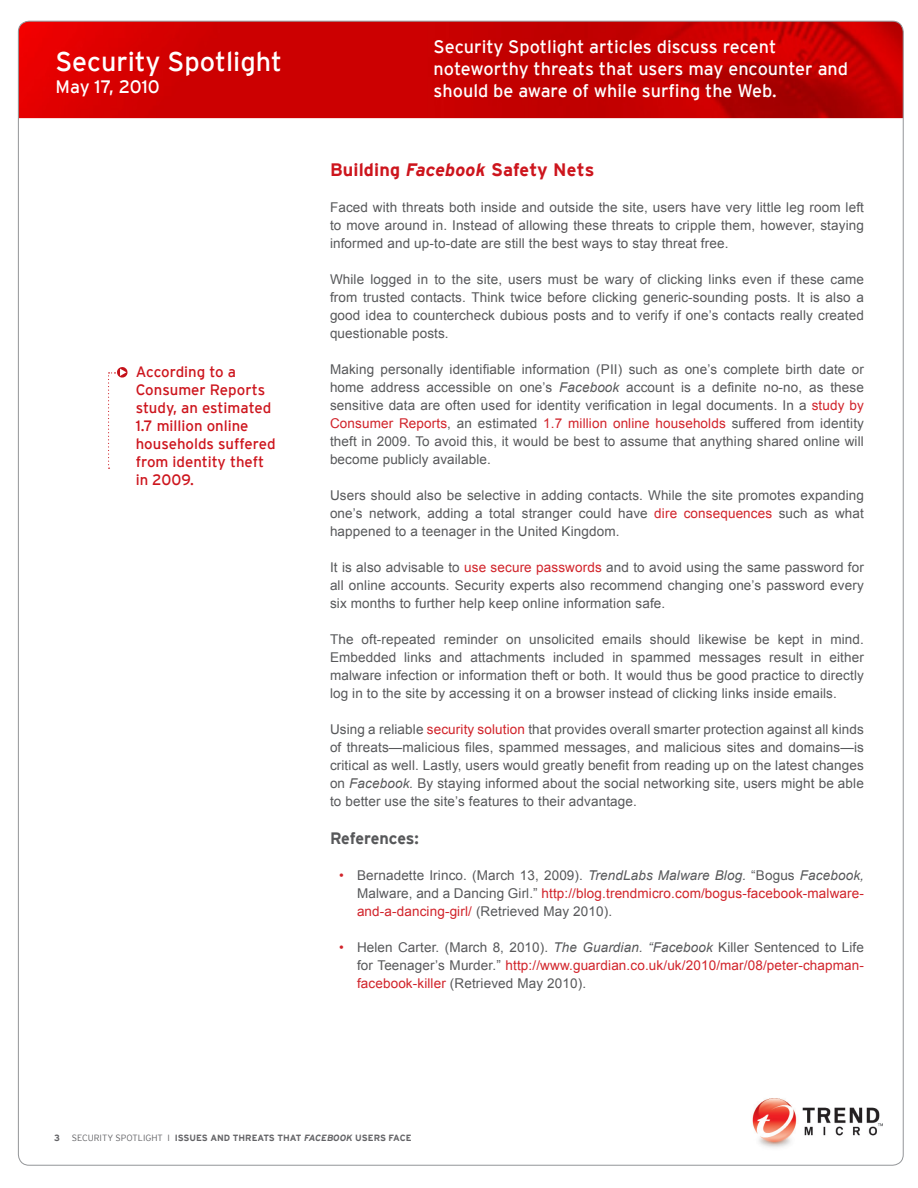
<style>
.page{position:relative;width:918px;height:1188px;background:#fff}
.page>*{position:absolute;margin:0;border:0;box-sizing:border-box;transform-origin:0 0}
.t1{font:27px "Interstate";color:#fff}
.t2{font:18px/21.6px "Interstate";color:#fff}
.heading_2{font:700 18px "Interstate";letter-spacing:.01em;color:#cd151d}
.heading_3{font:700 16.5px "Interstate";letter-spacing:-.01em;color:#57585a}
.inset{font:15px/18px "Interstate";color:#cd151d}
.body_text{font:13.5px/18px "Arial";letter-spacing:.01em;color:#57585a;text-align:justify}
.bulleted_item{font:13.5px/18px "Arial";letter-spacing:.01em;color:#57585a;text-align:justify}
.t3{font:700 9px "Interstate";color:#636366}
.s1{font-style:italic}
.s2{color:#d1232a}
.s3{font-weight:300}
</style>
<div class="page">
<img style="left:18px;top:21px;width:884px;height:97px">
<img style="left:752px;top:1098px;width:130px;height:50px">
<svg style="left:108px;top:367px;width:20px;height:102px"></svg>
<h1 class="t1" style="left:56px;top:47px;width:228px">Security Spotlight</h1>
<h2 class="t2" style="left:56px;top:76px;width:106px">May 17, 2010</h2>
<p class="inset" style="left:136px;top:363px;width:141px">According to a<br>Consumer Reports study, an estimated<br>1.7 million online households suffered from identity theft in 2009.</p>
<h2 class="t2" style="left:434px;top:36px;width:416px">Security Spotlight articles discuss recent noteworthy threats that users may encounter and should be aware of while surfing the Web.</h2>
<p class="heading_2" style="left:330px;top:160px;width:266px">Building <span class="s1">Facebook</span> Safety Nets</p>
<p class="body_text" style="left:330px;top:199px;width:535px">Faced with threats both inside and outside the site, users have very little leg room left to move around in. Instead of allowing these threats to cripple them, however, staying informed and up-to-date are still the best ways to stay threat free.</p>
<p class="body_text" style="left:330px;top:271px;width:535px">While logged in to the site, users must be wary of clicking links even if these came from trusted contacts. Think twice before clicking generic-sounding posts. It is also a good idea to countercheck dubious posts and to verify if one’s contacts really created questionable posts.</p>
<p class="body_text" style="left:330px;top:361px;width:535px">Making personally identifiable information (PII) such as one’s complete birth date or home address accessible on one’s <span class="s1">Facebook</span> account is a definite no-no, as these sensitive data are often used for identity verification in legal documents. In a <span class="s2">study by Consumer Reports</span>, an estimated <span class="s2">1.7 million online households</span> suffered from identity theft in 2009. To avoid this, it would be best to assume that anything shared online will become publicly available.</p>
<p class="body_text" style="left:330px;top:487px;width:536px">Users should also be selective in adding contacts. While the site promotes expanding one’s network, adding a total stranger could have <span class="s2">dire consequences</span> such as what happened to a teenager in the United Kingdom.</p>
<p class="body_text" style="left:330px;top:559px;width:535px">It is also advisable to <span class="s2">use secure passwords</span> and to avoid using the same password for all online accounts. Security experts also recommend changing one’s password every six months to further help keep online information safe.</p>
<p class="body_text" style="left:330px;top:631px;width:535px">The oft-repeated reminder on unsolicited emails should likewise be kept in mind.<br>Embedded links and attachments included in spammed messages result in either malware infection or information theft or both. It would thus be good practice to directly log in to the site by accessing it on a browser instead of clicking links inside emails.</p>
<p class="body_text" style="left:330px;top:721px;width:535px">Using a reliable <span class="s2">security solution</span> that provides overall smarter protection against all kinds of threats—malicious files, spammed messages, and malicious sites and domains—is critical as well. Lastly, users would greatly benefit from reading up on the latest changes on <span class="s1">Facebook.</span> By staying informed about the social networking site, users might be able to better use the site’s features to their advantage.</p>
<p class="heading_3" style="left:330px;top:829px;width:90px">References:</p>
<p class="bulleted_item" style="left:357px;top:867px;width:508px;text-indent:-18px"><span class="s2">•</span> Bernadette Irinco. (March 13, 2009). <span class="s1">TrendLabs Malware Blog.</span> “Bogus <span class="s1">Facebook, </span>Malware, and a Dancing Girl.” <span class="s2">http://blog.trendmicro.com/bogus-facebook-malware&shy;and-a-dancing-girl/</span> (Retrieved May 2010).</p>
<p class="bulleted_item" style="left:357px;top:939px;width:508px;text-indent:-18px"><span class="s2">•</span> Helen Carter. (March 8, 2010). <span class="s1">The Guardian. “Facebook</span> Killer Sentenced to Life for Teenager’s Murder.” <span class="s2">http://www.guardian.co.uk/uk/2010/mar/08/peter-chapman&shy;facebook-killer</span> (Retrieved May 2010).</p>
<p class="t3" style="left:54px;top:1133px;width:7px">3</p>
<p class="t3" style="left:72px;top:1133px;width:342px"><span class="s3">SECURITY SPOTLIGHT I</span> ISSUES AND THREATS THAT <span class="s1">FACEBOOK</span> USERS FACE</p>
</div>
